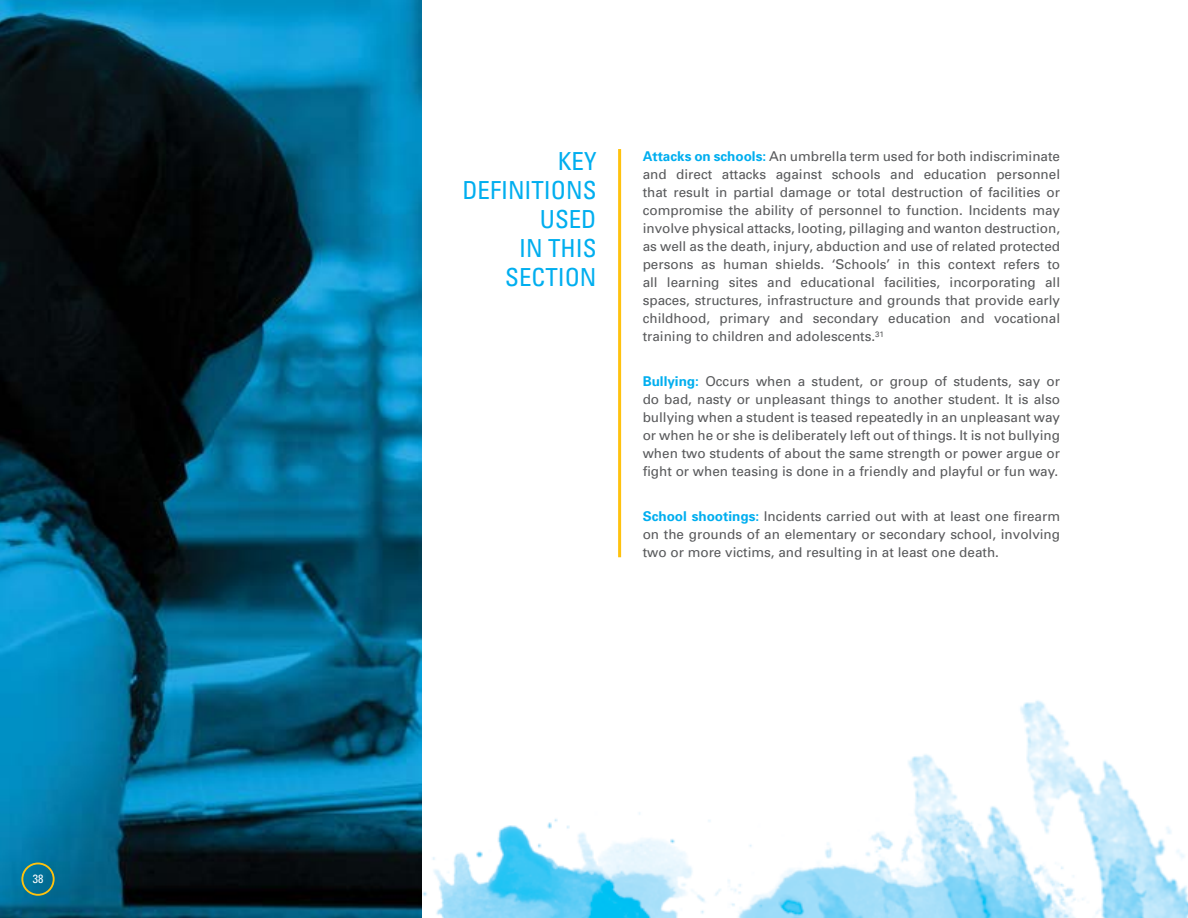
<style>
.page{position:relative;width:1188px;height:918px;background:#fff}
.page>*{position:absolute;margin:0;border:0;box-sizing:border-box;transform-origin:0 0}
.t1{font:condensed 24.9px/29px "Univers";color:#00aeef;text-align:right}
.Paragraph_Text_E{font:13.5px/18px "Univers";color:#58595b;text-align:justify}
.t2{font:condensed 12px "Univers";color:#fff}
.s1{font-weight:700;color:#00aeef}
</style>
<div class="page">
<img style="left:421px;top:568px;width:767px;height:350px">
<img style="left:0;top:0;width:421px;height:918px">
<div style="left:21px;top:863px;width:34px;height:33px;border:2px solid #ffc20e;border-radius:50%"></div>
<hr style="left:618px;top:149px;width:3px;height:408px;background:#ffc20e">
<p class="t2" style="left:33px;top:871px;width:12px">38</p>
<p class="t1" style="left:462px;top:146px;width:136px">KEY<br>DEFINITIONS<br>USED<br>IN THIS<br>SECTION</p>
<p class="Paragraph_Text_E" style="left:643px;top:147px;width:419px"><span class="s1">Attacks on schools:</span> An umbrella term used for both indiscriminate and direct attacks against schools and education personnel that result in partial damage or total destruction of facilities or compromise the ability of personnel to function. Incidents may involve physical attacks, looting, pillaging and wanton destruction, as well as the death, injury, abduction and use of related protected persons as human shields. ‘Schools’ in this context refers to all learning sites and educational facilities, incorporating all spaces, structures, infrastructure and grounds that provide early childhood, primary and secondary education and vocational training to children and adolescents.<sup>31</sup></p>
<p class="Paragraph_Text_E" style="left:643px;top:372px;width:419px"><span class="s1">Bullying:</span> Occurs when a student, or group of students, say or do bad, nasty or unpleasant things to another student. It is also bullying when a student is teased repeatedly in an unpleasant way or when he or she is deliberately left out of things. It is not bullying when two students of about the same strength or power argue or fight or when teasing is done in a friendly and playful or fun way.</p>
<p class="Paragraph_Text_E" style="left:643px;top:507px;width:419px"><span class="s1">School shootings:</span> Incidents carried out with at least one firearm on the grounds of an elementary or secondary school, involving two or more victims, and resulting in at least one death.</p>
</div>
